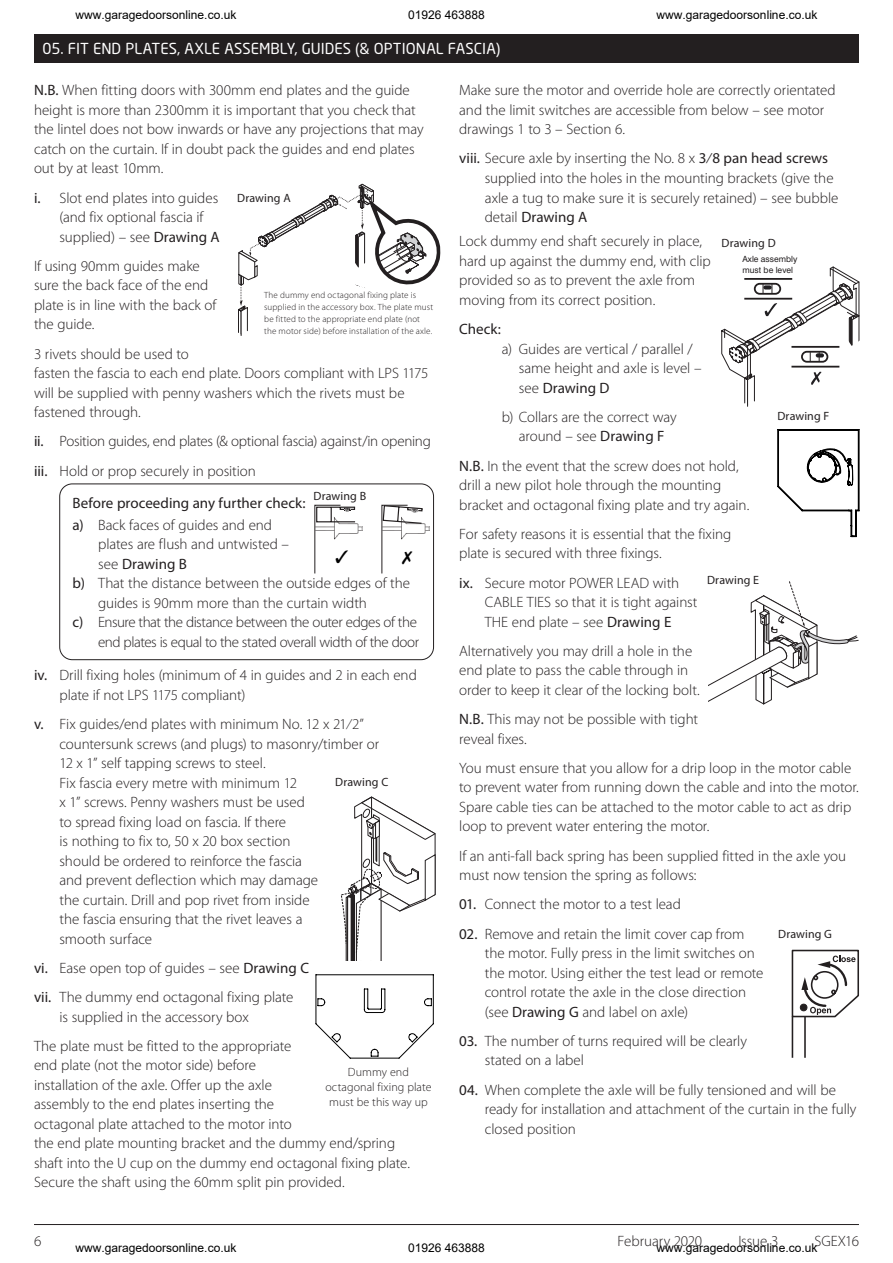
<style>
.page{position:relative;width:893px;height:1263px;background:#fff}
.page>*{position:absolute;margin:0;border:0;box-sizing:border-box;transform-origin:0 0}
.NEW_Main_Copy_10_on{font:300 15px/19.5px "Myriad Pro";letter-spacing:-.005em;color:#231f20}
.NEW_Main_Copy_10_on-2{font:300 15px/19.5px "Myriad Pro";letter-spacing:-.03em;color:#231f20;text-align:right}
.NEW_Black_Strip_Head{font:15px "Neo Sans";letter-spacing:.005em;color:#fff}
.NEW_Main_Copy_10_on-3{font:15px "Myriad Pro";color:#231f20}
.t1{font:12px "Arial";color:#000}
.NEW_8_on_10{font:12px "Myriad Pro";letter-spacing:.01em;color:#231f20}
.NEW_8_on_10-2{font:300 12px/15px "Myriad Pro";letter-spacing:.005em;color:#231f20;text-align:center}
.NEW_6_on_8{font:300 9px/12px "Myriad Pro";letter-spacing:.015em;color:#231f20}
.t2{font:8.55px/10.2px "Swiss 721 BT";color:#231f20}
.s1{font-weight:400}
</style>
<div class="page">
<hr style="left:34px;top:1224px;width:825px;height:1px;background:#231f20">
<svg style="left:315px;top:974px;width:119px;height:85px"></svg>
<div style="left:34px;top:34px;width:825px;height:29px;background:#231f20"></div>
<svg style="left:238px;top:184px;width:202px;height:152px"></svg>
<svg style="left:341px;top:796px;width:94px;height:165px"></svg>
<svg style="left:777px;top:429px;width:82px;height:108px"></svg>
<svg style="left:708px;top:581px;width:151px;height:124px"></svg>
<hr style="left:792px;top:1016px;width:1px;height:42px;background:#231f20">
<hr style="left:804px;top:1016px;width:2px;height:42px;background:#231f20">
<svg style="left:791px;top:949px;width:68px;height:70px"></svg>
<svg style="left:722px;top:267px;width:138px;height:140px"></svg>
<div style="left:60px;top:484px;width:374px;height:176px;border:1px solid #231f20;border-radius:13px"></div>
<svg style="left:315px;top:505px;width:48px;height:68px"></svg>
<svg style="left:381px;top:505px;width:49px;height:68px"></svg>
<p class="t1" style="left:76px;top:7px;width:162px">www.garagedoorsonline.co.uk</p>
<p class="t1" style="left:408px;top:7px;width:78px">01926 463888</p>
<p class="t1" style="left:657px;top:7px;width:162px">www.garagedoorsonline.co.uk</p>
<p class="NEW_Black_Strip_Head" style="left:43px;top:41px;width:459px">05. FIT END PLATES, AXLE ASSEMBLY, GUIDES (&amp; OPTIONAL FASCIA)</p>
<p class="NEW_Main_Copy_10_on" style="left:34px;top:81px;width:391px"><span class="s1">N.B.</span> When fitting doors with 300mm end plates and the guide height is more than 2300mm it is important that you check that the lintel does not bow inwards or have any projections that may catch on the curtain. If in doubt pack the guides and end plates out by at least 10mm.</p>
<p class="NEW_Main_Copy_10_on" style="left:60px;top:188px;width:162px;text-indent:-26px"><span class="s1">i.</span> Slot end plates into guides (and fix optional fascia if supplied) – see <span class="s1">Drawing A</span></p>
<p class="NEW_Main_Copy_10_on" style="left:34px;top:256px;width:184px">If using 90mm guides make sure the back face of the end plate is in line with the back of the guide.</p>
<p class="NEW_Main_Copy_10_on" style="left:34px;top:344px;width:396px">3 rivets should be used to<br>fasten the fascia to each end plate. Doors compliant with LPS 1175 will be supplied with penny washers which the rivets must be fastened through.</p>
<p class="NEW_Main_Copy_10_on" style="left:34px;top:432px;width:398px"><span class="s1">ii.</span> Position guides, end plates (&amp; optional fascia) against/in opening</p>
<p class="NEW_Main_Copy_10_on" style="left:34px;top:461px;width:223px"><span class="s1">iii.</span> Hold or prop securely in position</p>
<p class="NEW_8_on_10" style="left:237px;top:192px;width:55px">Drawing A</p>
<p class="NEW_6_on_8" style="left:264px;top:289px;width:170px">The dummy end octagonal fixing plate is supplied in the accessory box. The plate must be fitted to the appropriate end plate (not the motor side) before installation of the axle.</p>
<p class="NEW_8_on_10" style="left:314px;top:489px;width:54px">Drawing B</p>
<p class="NEW_Main_Copy_10_on-3" style="left:73px;top:495px;width:234px">Before proceeding any further check:</p>
<p class="NEW_Main_Copy_10_on" style="left:98px;top:515px;width:192px;text-indent:-26px"><span class="s1">a)</span> Back faces of guides and end plates are flush and untwisted – see <span class="s1">Drawing B</span></p>
<p class="NEW_Main_Copy_10_on" style="left:98px;top:574px;width:314px;text-indent:-26px"><span class="s1">b)</span> That the distance between the outside edges of the guides is 90mm more than the curtain width</p>
<p class="NEW_Main_Copy_10_on-2" style="left:73px;top:613px;width:348px"><span class="s1">c)</span> Ensure that the distance between the outer edges of the end plates is equal to the stated overall width of the door</p>
<p class="NEW_Main_Copy_10_on" style="left:60px;top:666px;width:359px;text-indent:-26px"><span class="s1">iv.</span> Drill fixing holes (minimum of 4 in guides and 2 in each end plate if not LPS 1175 compliant)</p>
<p class="NEW_Main_Copy_10_on" style="left:60px;top:714px;width:321px;text-indent:-26px"><span class="s1">v.</span> Fix guides/end plates with minimum No. 12 x 21⁄2” countersunk screws (and plugs) to masonry/timber or 12 x 1” self tapping screws to steel.<br>Fix fascia every metre with minimum 12<br>x 1” screws. Penny washers must be used<br>to spread fixing load on fascia. If there<br>is nothing to fix to, 50 x 20 box section<br>should be ordered to reinforce the fascia<br>and prevent deflection which may damage<br>the curtain. Drill and pop rivet from inside<br>the fascia ensuring that the rivet leaves a<br>smooth surface</p>
<p class="NEW_Main_Copy_10_on" style="left:34px;top:958px;width:277px"><span class="s1">vi.</span> Ease open top of guides – see <span class="s1">Drawing C</span></p>
<p class="NEW_Main_Copy_10_on" style="left:60px;top:987px;width:235px;text-indent:-26px"><span class="s1">vii.</span> The dummy end octagonal fixing plate is supplied in the accessory box</p>
<p class="NEW_Main_Copy_10_on" style="left:34px;top:1036px;width:377px">The plate must be fitted to the appropriate<br>end plate (not the motor side) before<br>installation of the axle. Offer up the axle<br>assembly to the end plates inserting the<br>octagonal plate attached to the motor into<br>the end plate mounting bracket and the dummy end/spring shaft into the U cup on the dummy end octagonal fixing plate.<br>Secure the shaft using the 60mm split pin provided.</p>
<p class="NEW_8_on_10" style="left:335px;top:775px;width:55px">Drawing C</p>
<p class="NEW_8_on_10-2" style="left:325px;top:1065px;width:108px">Dummy end octagonal fixing plate must be this way up</p>
<p class="NEW_Main_Copy_10_on" style="left:459px;top:81px;width:378px">Make sure the motor and override hole are correctly orientated and the limit switches are accessible from below – see motor drawings 1 to 3 – Section 6.</p>
<p class="NEW_Main_Copy_10_on" style="left:485px;top:149px;width:355px;text-indent:-26px"><span class="s1">viii.</span> Secure axle by inserting the No. 8 x <span class="s1">3⁄8 pan head screws </span>supplied into the holes in the mounting brackets (give the axle a tug to make sure it is securely retained) – see bubble detail <span class="s1">Drawing A</span></p>
<p class="NEW_Main_Copy_10_on" style="left:459px;top:232px;width:253px">Lock dummy end shaft securely in place, hard up against the dummy end, with clip provided so as to prevent the axle from moving from its correct position.</p>
<p class="NEW_Main_Copy_10_on-3" style="left:459px;top:321px;width:43px">Check:</p>
<p class="NEW_Main_Copy_10_on" style="left:519px;top:339px;width:184px;text-indent:-17px">a) Guides are vertical / parallel / same height and axle is level – see <span class="s1">Drawing D</span></p>
<p class="NEW_Main_Copy_10_on" style="left:502px;top:407px;width:177px;text-align:center">b) Collars are the correct way around – see <span class="s1">Drawing F</span></p>
<p class="NEW_Main_Copy_10_on" style="left:459px;top:456px;width:292px"><span class="s1">N.B.</span> In the event that the screw does not hold, drill a new pilot hole through the mounting bracket and octagonal fixing plate and try again.</p>
<p class="NEW_Main_Copy_10_on" style="left:459px;top:524px;width:274px">For safety reasons it is essential that the fixing plate is secured with three fixings.</p>
<p class="NEW_Main_Copy_10_on" style="left:485px;top:573px;width:214px;text-indent:-26px"><span class="s1">ix.</span> Secure motor POWER LEAD with<br>CABLE TIES so that it is tight against<br>THE end plate – see <span class="s1">Drawing E</span></p>
<p class="NEW_Main_Copy_10_on" style="left:459px;top:641px;width:242px">Alternatively you may drill a hole in the end plate to pass the cable through in order to keep it clear of the locking bolt.</p>
<p class="NEW_Main_Copy_10_on" style="left:459px;top:710px;width:240px"><span class="s1">N.B.</span> This may not be possible with tight reveal fixes.</p>
<p class="NEW_Main_Copy_10_on" style="left:459px;top:758px;width:401px">You must ensure that you allow for a drip loop in the motor cable to prevent water from running down the cable and into the motor.<br>Spare cable ties can be attached to the motor cable to act as drip loop to prevent water entering the motor.</p>
<p class="NEW_Main_Copy_10_on" style="left:459px;top:846px;width:388px">If an anti-fall back spring has been supplied fitted in the axle you must now tension the spring as follows:</p>
<p class="NEW_Main_Copy_10_on" style="left:459px;top:895px;width:223px"><span class="s1">01.</span> Connect the motor to a test lead</p>
<p class="NEW_Main_Copy_10_on" style="left:485px;top:924px;width:280px;text-indent:-26px"><span class="s1">02.</span> Remove and retain the limit cover cap from the motor. Fully press in the limit switches on the motor. Using either the test lead or remote control rotate the axle in the close direction (see <span class="s1">Drawing G</span> and label on axle)</p>
<p class="NEW_Main_Copy_10_on" style="left:485px;top:1031px;width:264px;text-indent:-26px"><span class="s1">03.</span> The number of turns required will be clearly stated on a label</p>
<p class="NEW_Main_Copy_10_on" style="left:485px;top:1080px;width:373px;text-indent:-26px"><span class="s1">04.</span> When complete the axle will be fully tensioned and will be ready for installation and attachment of the curtain in the fully closed position</p>
<p class="NEW_8_on_10" style="left:722px;top:237px;width:56px">Drawing D</p>
<p class="t2" style="left:742px;top:254px;width:56px">Axle assembly must be level</p>
<p class="NEW_8_on_10" style="left:777px;top:410px;width:53px">Drawing F</p>
<p class="NEW_8_on_10" style="left:707px;top:574px;width:54px">Drawing E</p>
<p class="NEW_8_on_10" style="left:778px;top:927px;width:55px">Drawing G</p>
<p class="NEW_Main_Copy_10_on" style="left:34px;top:1231px;width:9px">6</p>
<p class="NEW_Main_Copy_10_on" style="left:617px;top:1231px;width:86px">February 2020</p>
<p class="NEW_Main_Copy_10_on" style="left:738px;top:1231px;width:42px">Issue 3</p>
<p class="NEW_Main_Copy_10_on" style="left:814px;top:1231px;width:46px">SGEX16</p>
<p class="t1" style="left:76px;top:1239px;width:162px">www.garagedoorsonline.co.uk</p>
<p class="t1" style="left:408px;top:1239px;width:78px">01926 463888</p>
<p class="t1" style="left:657px;top:1239px;width:162px">www.garagedoorsonline.co.uk</p>
</div>
